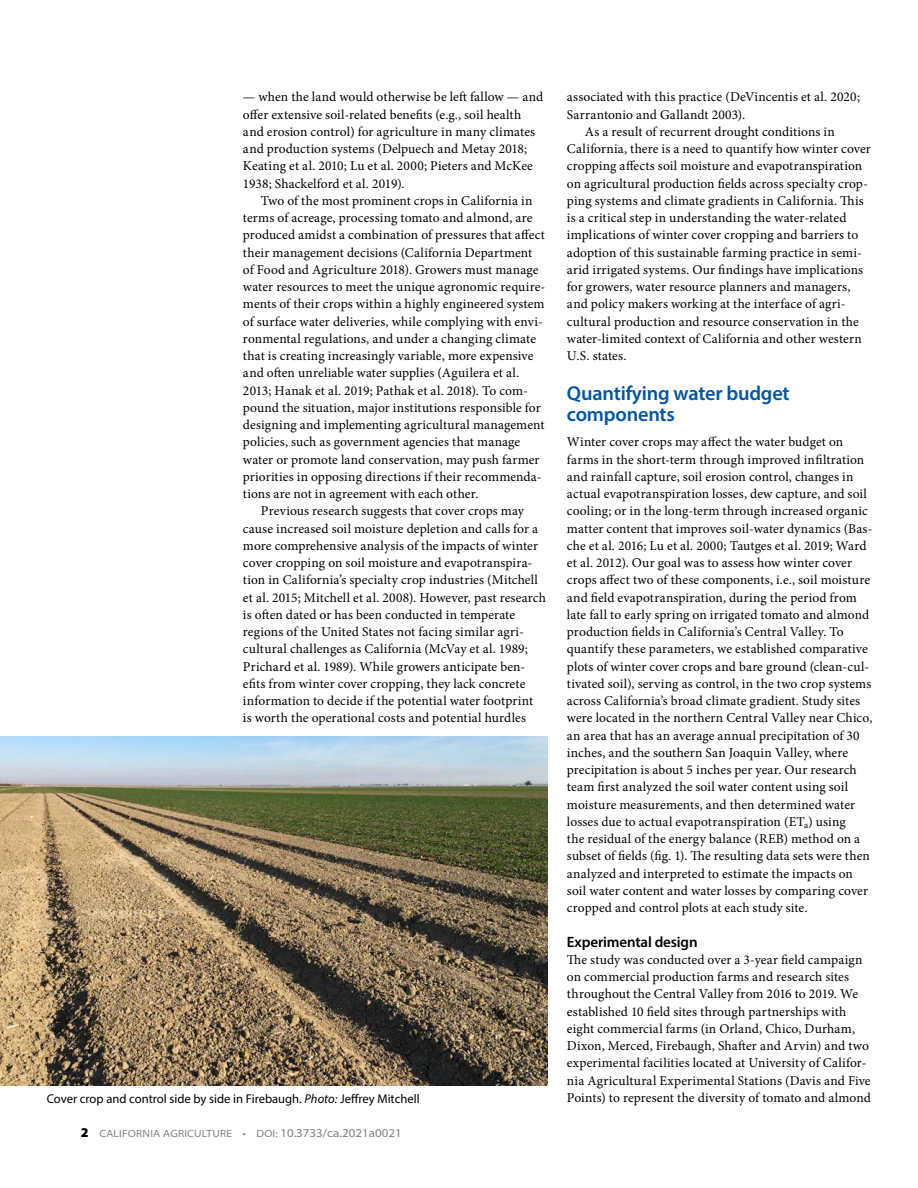
<style>
.page{position:relative;width:918px;height:1188px;background:#fff}
.page>*{position:absolute;margin:0;border:0;box-sizing:border-box;transform-origin:0 0}
.t1{font:600 20.25px/21.8px "Myriad Pro";letter-spacing:-.01em;color:#0055a2}
.t2{font:600 15px "Myriad Pro";letter-spacing:-.01em;color:#000}
.t3{font:13.5px/17.2px "Minion Pro";letter-spacing:.01em;color:#000}
.t4{font:12.75px "Myriad Pro";color:#000}
.t5{font:semi-expanded 10.5px "Myriad Pro";letter-spacing:.02em;color:#7e817b}
.s1{font-style:italic}
.s2{font-weight:900;font-stretch:normal;font-size:13.5px;color:#000}
.s3{font-size:12px}
</style>
<div class="page">
<img style="left:0;top:736px;width:547px;height:349px">
<p class="t3" style="left:243px;top:88px;width:302px">— when the land would otherwise be left fallow — and offer extensive soil-related benefits (e.g., soil health and erosion control) for agriculture in many climates and production systems (Delpuech and Metay 2018; Keating et al. 2010; Lu et al. 2000; Pieters and McKee 1938; Shackelford et al. 2019).</p>
<p class="t3" style="left:261px;top:192px;width:273px">Two of the most prominent crops in California in</p>
<p class="t3" style="left:243px;top:209px;width:291px">terms of acreage, processing tomato and almond, are</p>
<p class="t3" style="left:243px;top:226px;width:303px">produced amidst a combination of pressures that affect</p>
<p class="t3" style="left:243px;top:244px;width:291px">their management decisions (California Department</p>
<p class="t3" style="left:243px;top:261px;width:297px">of Food and Agriculture 2018). Growers must manage</p>
<p class="t3" style="left:243px;top:278px;width:304px">water resources to meet the unique agronomic require-</p>
<p class="t3" style="left:243px;top:295px;width:303px">ments of their crops within a highly engineered system</p>
<p class="t3" style="left:243px;top:313px;width:301px">of surface water deliveries, while complying with envi-</p>
<p class="t3" style="left:243px;top:330px;width:295px">ronmental regulations, and under a changing climate</p>
<p class="t3" style="left:243px;top:347px;width:292px">that is creating increasingly variable, more expensive</p>
<p class="t3" style="left:243px;top:364px;width:278px">and often unreliable water supplies (Aguilera et al.</p>
<p class="t3" style="left:243px;top:382px;width:286px">2013; Hanak et al. 2019; Pathak et al. 2018). To com-</p>
<p class="t3" style="left:243px;top:399px;width:299px">pound the situation, major institutions responsible for</p>
<p class="t3" style="left:243px;top:416px;width:303px">designing and implementing agricultural management</p>
<p class="t3" style="left:243px;top:433px;width:279px">policies, such as government agencies that manage</p>
<p class="t3" style="left:243px;top:451px;width:298px">water or promote land conservation, may push farmer</p>
<p class="t3" style="left:243px;top:468px;width:300px">priorities in opposing directions if their recommenda-</p>
<p class="t3" style="left:243px;top:485px;width:237px">tions are not in agreement with each other.</p>
<p class="t3" style="left:261px;top:502px;width:265px">Previous research suggests that cover crops may</p>
<p class="t3" style="left:243px;top:520px;width:297px">cause increased soil moisture depletion and calls for a</p>
<p class="t3" style="left:243px;top:537px;width:297px">more comprehensive analysis of the impacts of winter</p>
<p class="t3" style="left:243px;top:554px;width:291px">cover cropping on soil moisture and evapotranspira-</p>
<p class="t3" style="left:243px;top:571px;width:296px">tion in California’s specialty crop industries (Mitchell</p>
<p class="t3" style="left:243px;top:589px;width:304px">et al. 2015; Mitchell et al. 2008). However, past research</p>
<p class="t3" style="left:243px;top:606px;width:274px">is often dated or has been conducted in temperate</p>
<p class="t3" style="left:243px;top:623px;width:283px">regions of the United States not facing similar agri-</p>
<p class="t3" style="left:243px;top:640px;width:286px">cultural challenges as California (McVay et al. 1989;</p>
<p class="t3" style="left:243px;top:658px;width:284px">Prichard et al. 1989). While growers anticipate ben-</p>
<p class="t3" style="left:243px;top:675px;width:284px">efits from winter cover cropping, they lack concrete</p>
<p class="t3" style="left:243px;top:692px;width:292px">information to decide if the potential water footprint</p>
<p class="t3" style="left:243px;top:709px;width:285px">is worth the operational costs and potential hurdles</p>
<p class="t4" style="left:47px;top:1090px;width:374px">Cover crop and control side by side in Firebaugh. <span class="s1">Photo:</span> Jeffrey Mitchell</p>
<p class="t5" style="left:81px;top:1127px;width:322px"><span class="s2">2</span> CALIFORNIA AGRICULTURE • DOI: <span class="s3">10.3733/ca.2021a0021</span></p>
<p class="t3" style="left:567px;top:88px;width:295px">associated with this practice (DeVincentis et al. 2020;</p>
<p class="t3" style="left:567px;top:106px;width:180px">Sarrantonio and Gallandt 2003).</p>
<p class="t3" style="left:585px;top:123px;width:251px">As a result of recurrent drought conditions in</p>
<p class="t3" style="left:567px;top:140px;width:305px">California, there is a need to quantify how winter cover</p>
<p class="t3" style="left:567px;top:157px;width:297px">cropping affects soil moisture and evapotranspiration</p>
<p class="t3" style="left:567px;top:175px;width:303px">on agricultural production fields across specialty crop-</p>
<p class="t3" style="left:567px;top:192px;width:298px">ping systems and climate gradients in California. This</p>
<p class="t3" style="left:567px;top:209px;width:281px">is a critical step in understanding the water-related</p>
<p class="t3" style="left:567px;top:227px;width:293px">implications of winter cover cropping and barriers to</p>
<p class="t3" style="left:567px;top:244px;width:296px">adoption of this sustainable farming practice in semi-</p>
<p class="t3" style="left:567px;top:261px;width:298px">arid irrigated systems. Our findings have implications</p>
<p class="t3" style="left:567px;top:278px;width:285px">for growers, water resource planners and managers,</p>
<p class="t3" style="left:567px;top:296px;width:280px">and policy makers working at the interface of agri-</p>
<p class="t3" style="left:567px;top:313px;width:293px">cultural production and resource conservation in the</p>
<p class="t3" style="left:567px;top:330px;width:296px">water-limited context of California and other western</p>
<p class="t3" style="left:567px;top:347px;width:61px">U.S. states.</p>
<h1 class="t1" style="left:567px;top:382px;width:224px">Quantifying water budget components</h1>
<p class="t3" style="left:567px;top:433px;width:307px">Winter cover crops may affect the water budget on farms in the short-term through improved infiltration and rainfall capture, soil erosion control, changes in actual evapotranspiration losses, dew capture, and soil cooling; or in the long-term through increased organic matter content that improves soil-water dynamics (Bas&shy;che et al. 2016; Lu et al. 2000; Tautges et al. 2019; Ward et al. 2012). Our goal was to assess how winter cover crops affect two of these components, i.e., soil moisture and field evapotranspiration, during the period from late fall to early spring on irrigated tomato and almond production fields in California’s Central Valley. To quantify these parameters, we established comparative plots of winter cover crops and bare ground (clean-cul&shy;tivated soil), serving as control, in the two crop systems across California’s broad climate gradient. Study sites were located in the northern Central Valley near Chico, an area that has an average annual precipitation of 30 inches, and the southern San Joaquin Valley, where precipitation is about 5 inches per year. Our research team first analyzed the soil water content using soil moisture measurements, and then determined water losses due to actual evapotranspiration (ET<sub>a</sub>) using<br>the residual of the energy balance (REB) method on a subset of fields (fig. 1). The resulting data sets were then analyzed and interpreted to estimate the impacts on soil water content and water losses by comparing cover cropped and control plots at each study site.</p>
<p class="t2" style="left:567px;top:932px;width:132px">Experimental design</p>
<p class="t3" style="left:567px;top:951px;width:305px">The study was conducted over a 3-year field campaign on commercial production farms and research sites throughout the Central Valley from 2016 to 2019. We established 10 field sites through partnerships with eight commercial farms (in Orland, Chico, Durham, Dixon, Merced, Firebaugh, Shafter and Arvin) and two experimental facilities located at University of Califor&shy;nia Agricultural Experimental Stations (Davis and Five Points) to represent the diversity of tomato and almond</p>
</div>
